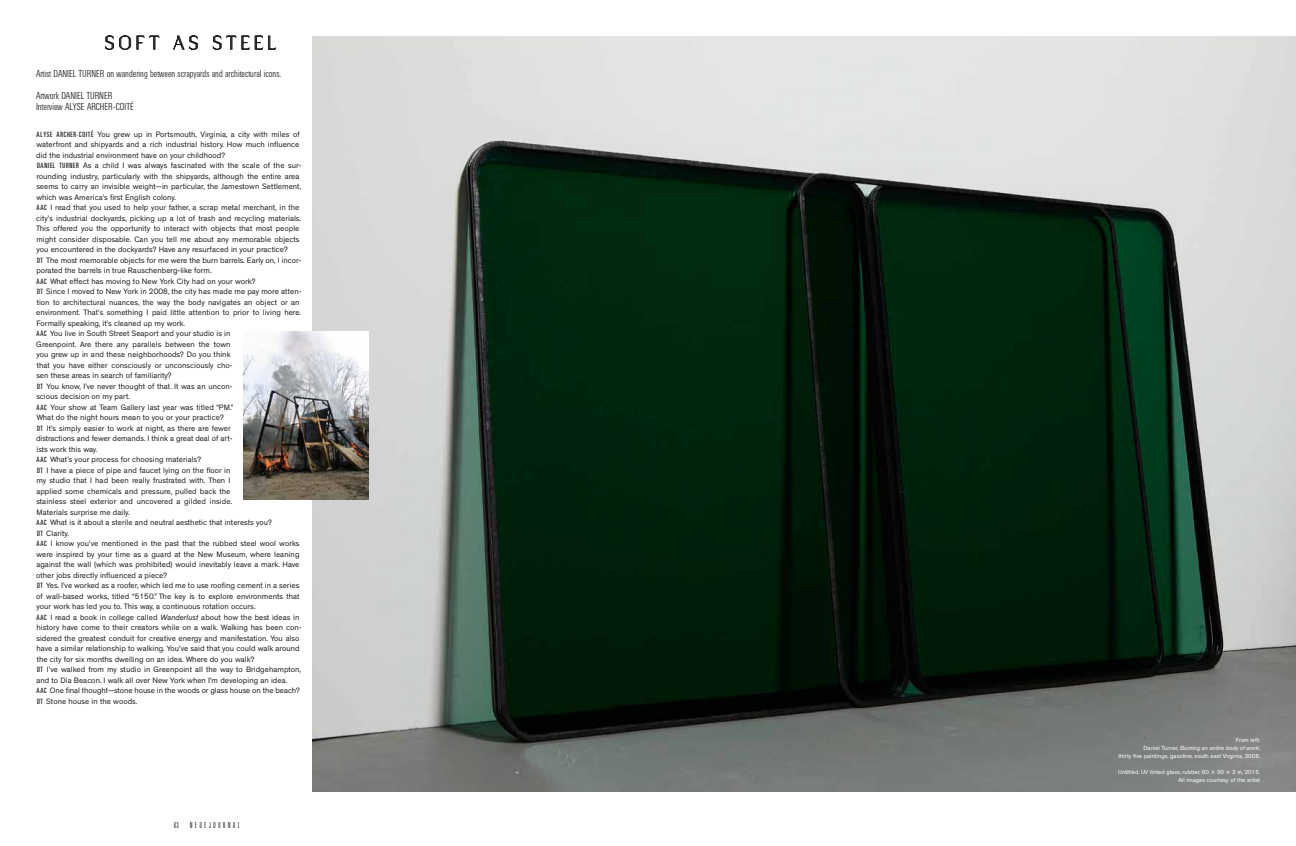
<style>
.page{position:relative;width:1296px;height:846px;background:#fff}
.page>*{position:absolute;margin:0;border:0;box-sizing:border-box;transform-origin:0 0}
.t1{font:19px "Neue Journal Two";letter-spacing:.245em;color:#231f20}
.t2{font:300 10px/11px "Univers Condensed BQ";color:#231f20}
.t3{font:300 8.5px "Univers Ultra Condensed BQ";letter-spacing:.3em;color:#231f20}
.t4{font:8px/10.5px "Theinhardt";letter-spacing:.005em;color:#231f20}
.t5{font:6px/8px "Theinhardt";letter-spacing:.005em;color:#fff;text-align:right}
.s1{font-family:"Univers Ultra Condensed BQ";font-size:7.5px}
.s2{font-style:italic}
</style>
<div class="page">
<img style="left:312px;top:36px;width:984px;height:756px">
<svg style="left:105px;top:35px;width:55px;height:15px"></svg>
<svg style="left:173px;top:35px;width:25px;height:15px"></svg>
<svg style="left:213px;top:35px;width:63px;height:15px"></svg>
<img style="left:243px;top:331px;width:126px;height:168px">
<h1 class="t1" style="left:105px;top:32px;width:172px">SOFT AS STEEL</h1>
<p class="t2" style="left:36px;top:68px;width:247px">Artist DANIEL TURNER on wandering between scrapyards and architectural icons.</p>
<p class="t2" style="left:36px;top:90px;width:99px">Artwork DANIEL TURNER<br>Interview ALYSE ARCHER-COITÉ</p>
<p class="t4" style="left:36px;top:129px;width:267px"><span class="s1">ALYSE ARCHER-COITÉ</span> You grew up in Portsmouth, Virginia, a city with miles of waterfront and shipyards and a rich industrial history. How much influence did the industrial environment have on your childhood?<br><span class="s1">DANIEL TURNER</span> As a child I was always fascinated with the scale of the sur&shy;rounding industry, particularly with the shipyards, although the entire area seems to carry an invisible weight—in particular, the Jamestown Settlement, which was America’s first English colony.<br><span class="s1">AAC</span> I read that you used to help your father, a scrap metal merchant, in the city’s industrial dockyards, picking up a lot of trash and recycling materials.<br>This offered you the opportunity to interact with objects that most people might consider disposable. Can you tell me about any memorable objects you encountered in the dockyards? Have any resurfaced in your practice?<br><span class="s1">DT</span> The most memorable objects for me were the burn barrels. Early on, I incor&shy;porated the barrels in true Rauschenberg-like form.<br><span class="s1">AAC</span> What effect has moving to New York City had on your work?<br><span class="s1">DT</span> Since I moved to New York in 2008, the city has made me pay more atten&shy;tion to architectural nuances, the way the body navigates an object or an environment. That’s something I paid little attention to prior to living here.<br>Formally speaking, it’s cleaned up my work.<br><span class="s1">AAC</span> You live in South Street Seaport and your studio is in<br>Greenpoint. Are there any parallels between the town<br>you grew up in and these neighborhoods? Do you think<br>that you have either consciously or unconsciously cho-<br>sen these areas in search of familiarity?<br><span class="s1">DT</span> You know, I’ve never thought of that. It was an uncon-<br>scious decision on my part.<br><span class="s1">AAC</span> Your show at Team Gallery last year was titled “PM.”<br>What do the night hours mean to you or your practice?<br><span class="s1">DT</span> It’s simply easier to work at night, as there are fewer<br>distractions and fewer demands. I think a great deal of art-<br>ists work this way.<br><span class="s1">AAC</span> What’s your process for choosing materials?<br><span class="s1">DT</span> I have a piece of pipe and faucet lying on the floor in<br>my studio that I had been really frustrated with. Then I<br>applied some chemicals and pressure, pulled back the<br>stainless steel exterior and uncovered a gilded inside.<br>Materials surprise me daily.<br><span class="s1">AAC</span> What is it about a sterile and neutral aesthetic that interests you?<br><span class="s1">DT</span> Clarity.<br><span class="s1">AAC</span> I know you’ve mentioned in the past that the rubbed steel wool works were inspired by your time as a guard at the New Museum, where leaning against the wall (which was prohibited) would inevitably leave a mark. Have other jobs directly influenced a piece?<br><span class="s1">DT</span> Yes. I’ve worked as a roofer, which led me to use roofing cement in a series of wall-based works, titled “5150.” The key is to explore environments that your work has led you to. This way, a continuous rotation occurs.<br><span class="s1">AAC</span> I read a book in college called <span class="s2">Wanderlust</span> about how the best ideas in history have come to their creators while on a walk. Walking has been con&shy;sidered the greatest conduit for creative energy and manifestation. You also have a similar relationship to walking. You’ve said that you could walk around the city for six months dwelling on an idea. Where do you walk?<br><span class="s1">DT</span> I’ve walked from my studio in Greenpoint all the way to Bridgehampton, and to Dia Beacon. I walk all over New York when I’m developing an idea.<br><span class="s1">AAC</span> One final thought—stone house in the woods or glass house on the beach?<br><span class="s1">DT</span> Stone house in the woods.</p>
<p class="t3" style="left:174px;top:820px;width:7px">63</p>
<p class="t3" style="left:190px;top:820px;width:51px">NEUEJOURNAL</p>
<p class="t5" style="left:1118px;top:736px;width:143px">From left:<br>Daniel Turner, <span class="s2">Burning an entire body of work</span>,<br>thirty five paintings, gasoline, south east Virginia, 2006.</p>
<p class="t5" style="left:1118px;top:768px;width:144px">Untitled, UV tinted glass, rubber, 60 × 90 × 3 in, 2015.<br>All images courtesy of the artist</p>
</div>
